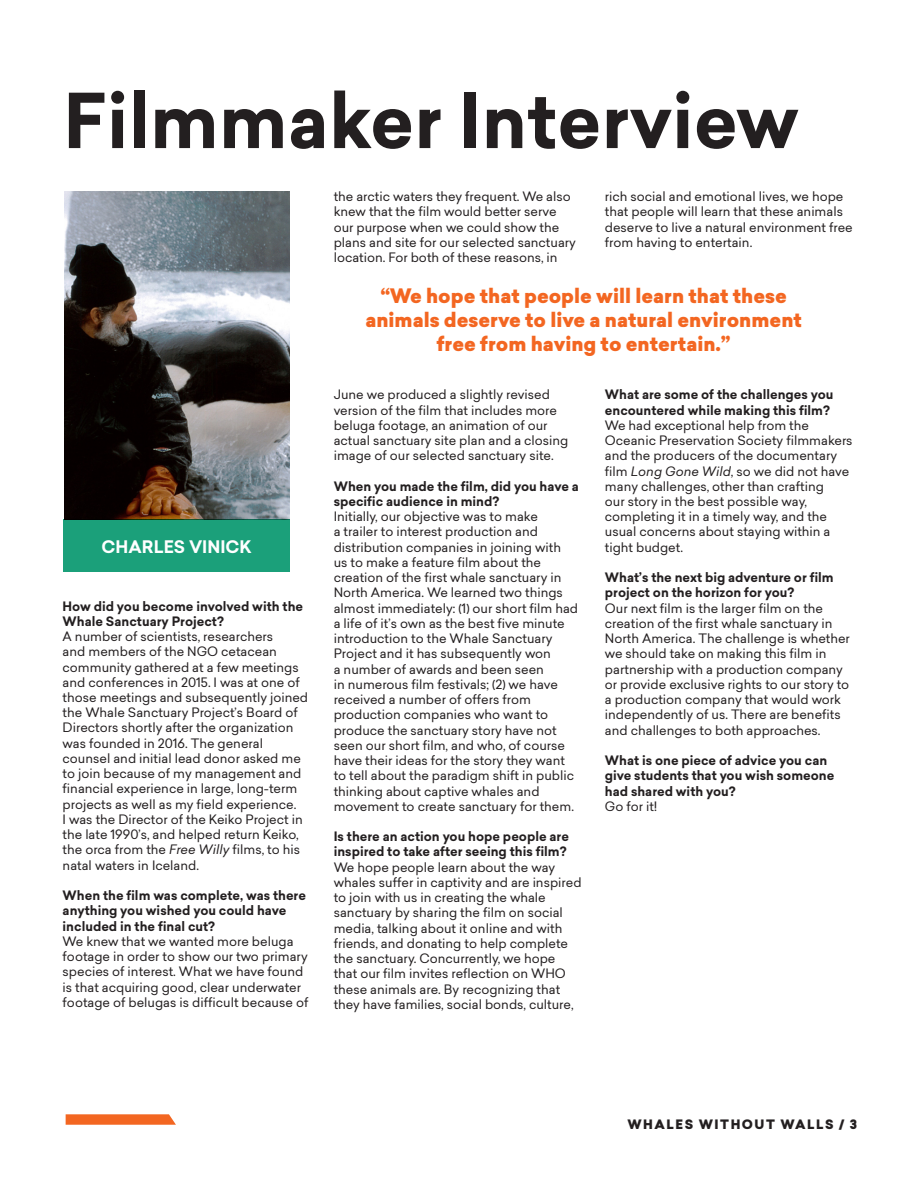
<style>
.page{position:relative;width:918px;height:1188px;background:#fff}
.page>*{position:absolute;margin:0;border:0;box-sizing:border-box;transform-origin:0 0}
.Titles{font:700 74.1px "Sailec";color:#231f20}
.Pull_Quote_-_Yellow{font:900 19.5px/24px "Sailec";color:#f36621;text-align:center}
.Staff_Name{font:700 16.95px "Sailec";color:#fff}
.Body_Text{font:12.75px/15.3px "Sailec";color:#231f20}
.Body_Text-2{font:700 12.75px/15.3px "Sailec";color:#231f20}
.t1{font:900 12.75px "Sailec";letter-spacing:.12em;color:#231f20}
.s1{font-style:italic}
</style>
<div class="page">
<svg style="left:66px;top:1114px;width:110px;height:11px"></svg>
<img style="left:64px;top:192px;width:226px;height:327px">
<div style="left:63px;top:519px;width:227px;height:53px;background:#1ba07a"></div>
<p class="Titles" style="left:63px;top:68px;width:737px">Filmmaker Interview</p>
<p class="Body_Text" style="left:334px;top:189px;width:244px">the arctic waters they frequent. We also knew that the film would better serve our purpose when we could show the plans and site for our selected sanctuary location. For both of these reasons, in</p>
<p class="Body_Text" style="left:605px;top:189px;width:249px">rich social and emotional lives, we hope that people will learn that these animals deserve to live a natural environment free from having to entertain.</p>
<p class="Staff_Name" style="left:102px;top:535px;width:152px">CHARLES VINICK</p>
<p class="Body_Text-2" style="left:63px;top:598px;width:242px">How did you become involved with the<br>Whale Sanctuary Project?</p>
<p class="Body_Text" style="left:63px;top:629px;width:247px">A number of scientists, researchers<br>and members of the NGO cetacean community gathered at a few meetings and conferences in 2015. I was at one of those meetings and subsequently joined the Whale Sanctuary Project’s Board of Directors shortly after the organization was founded in 2016. The general counsel and initial lead donor asked me to join because of my management and financial experience in large, long-term projects as well as my field experience.<br>I was the Director of the Keiko Project in the late 1990’s, and helped return Keiko, the orca from the <span class="s1">Free Willy</span> films, to his natal waters in Iceland.</p>
<p class="Body_Text-2" style="left:63px;top:888px;width:245px">When the film was complete, was there anything you wished you could have included in the final cut?</p>
<p class="Body_Text" style="left:63px;top:933px;width:247px">We knew that we wanted more beluga footage in order to show our two primary species of interest. What we have found is that acquiring good, clear underwater footage of belugas is difficult because of</p>
<p class="Pull_Quote_-_Yellow" style="left:365px;top:284px;width:438px">“We hope that people will learn that these animals deserve to live a natural environment free from having to entertain.”</p>
<p class="Body_Text" style="left:334px;top:387px;width:236px">June we produced a slightly revised version of the film that includes more beluga footage, an animation of our actual sanctuary site plan and a closing image of our selected sanctuary site.</p>
<p class="Body_Text-2" style="left:334px;top:479px;width:247px">When you made the film, did you have a specific audience in mind?</p>
<p class="Body_Text" style="left:334px;top:509px;width:246px">Initially, our objective was to make<br>a trailer to interest production and distribution companies in joining with<br>us to make a feature film about the creation of the first whale sanctuary in North America. We learned two things almost immediately: (1) our short film had a life of it’s own as the best five minute introduction to the Whale Sanctuary Project and it has subsequently won<br>a number of awards and been seen<br>in numerous film festivals; (2) we have received a number of offers from production companies who want to produce the sanctuary story have not seen our short film, and who, of course have their ideas for the story they want to tell about the paradigm shift in public thinking about captive whales and movement to create sanctuary for them.</p>
<p class="Body_Text-2" style="left:334px;top:829px;width:237px">Is there an action you hope people are inspired to take after seeing this film?</p>
<p class="Body_Text" style="left:334px;top:859px;width:249px">We hope people learn about the way whales suffer in captivity and are inspired to join with us in creating the whale sanctuary by sharing the film on social media, talking about it online and with friends, and donating to help complete the sanctuary. Concurrently, we hope that our film invites reflection on WHO these animals are. By recognizing that they have families, social bonds, culture,</p>
<p class="Body_Text-2" style="left:605px;top:387px;width:230px">What are some of the challenges you encountered while making this film?</p>
<p class="Body_Text" style="left:605px;top:417px;width:249px">We had exceptional help from the Oceanic Preservation Society filmmakers and the producers of the documentary film <span class="s1">Long Gone Wild</span>, so we did not have many challenges, other than crafting<br>our story in the best possible way, completing it in a timely way, and the usual concerns about staying within a tight budget.</p>
<p class="Body_Text-2" style="left:605px;top:570px;width:230px">What’s the next big adventure or film project on the horizon for you?</p>
<p class="Body_Text" style="left:605px;top:600px;width:247px">Our next film is the larger film on the creation of the first whale sanctuary in North America. The challenge is whether we should take on making this film in partnership with a production company or provide exclusive rights to our story to a production company that would work independently of us. There are benefits and challenges to both approaches.</p>
<p class="Body_Text-2" style="left:605px;top:753px;width:231px">What is one piece of advice you can give students that you wish someone had shared with you?</p>
<p class="Body_Text" style="left:605px;top:798px;width:54px">Go for it!</p>
<p class="t1" style="left:627px;top:1116px;width:231px">WHALES WITHOUT WALLS / 3</p>
</div>
